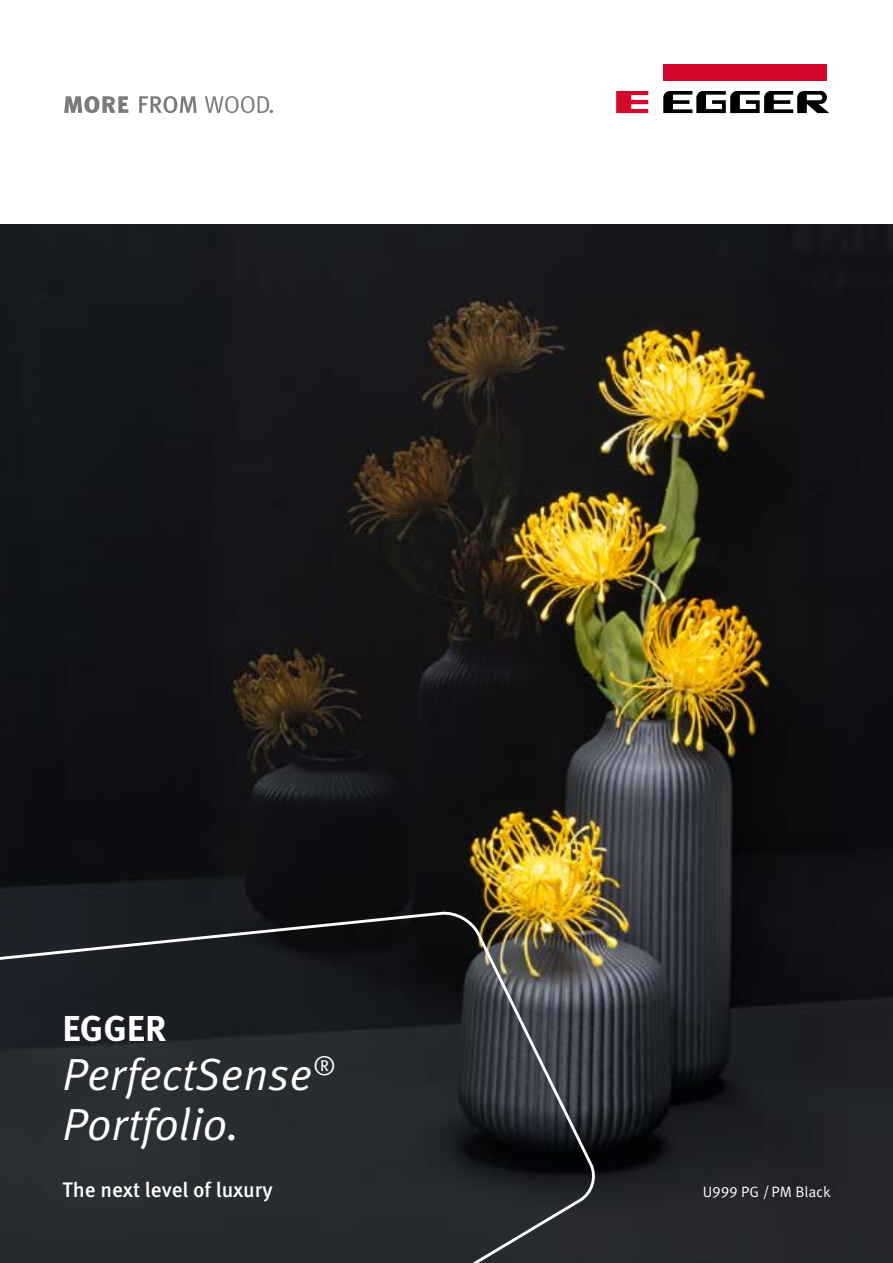
<style>
.page{position:relative;width:893px;height:1263px;background:#fff}
.page>*{position:absolute;margin:0;border:0;box-sizing:border-box;transform-origin:0 0}
.t1{font:45px/49.5px "Meta Pro Norm Ita";color:#fff}
.t2{font:700 36px "Meta Pro";color:#fff}
.t3{font:500 21px "Meta Pro";color:#fff}
.t4{font:15px "Meta Pro Norm";color:#fff}
</style>
<div class="page">
<div style="left:663px;top:64px;width:164px;height:17px;background:#d4082c"></div>
<svg style="left:616px;top:91px;width:32px;height:22px"></svg>
<svg style="left:663px;top:91px;width:166px;height:22px"></svg>
<svg style="left:64px;top:96px;width:64px;height:17px"></svg>
<svg style="left:139px;top:96px;width:58px;height:17px"></svg>
<svg style="left:205px;top:96px;width:68px;height:17px"></svg>
<img style="left:0;top:224px;width:893px;height:1039px">
<svg style="left:0;top:912px;width:597px;height:351px;background:#292c2e"></svg>
<p class="t2" style="left:63px;top:1000px;width:105px">EGGER</p>
<p class="t1" style="left:63px;top:1047px;width:274px">PerfectSense<sup>®<br></sup>Portfolio.</p>
<p class="t3" style="left:63px;top:1173px;width:212px">The next level of luxury</p>
<p class="t4" style="left:703px;top:1180px;width:130px">U999 PG /PM Black</p>
</div>
